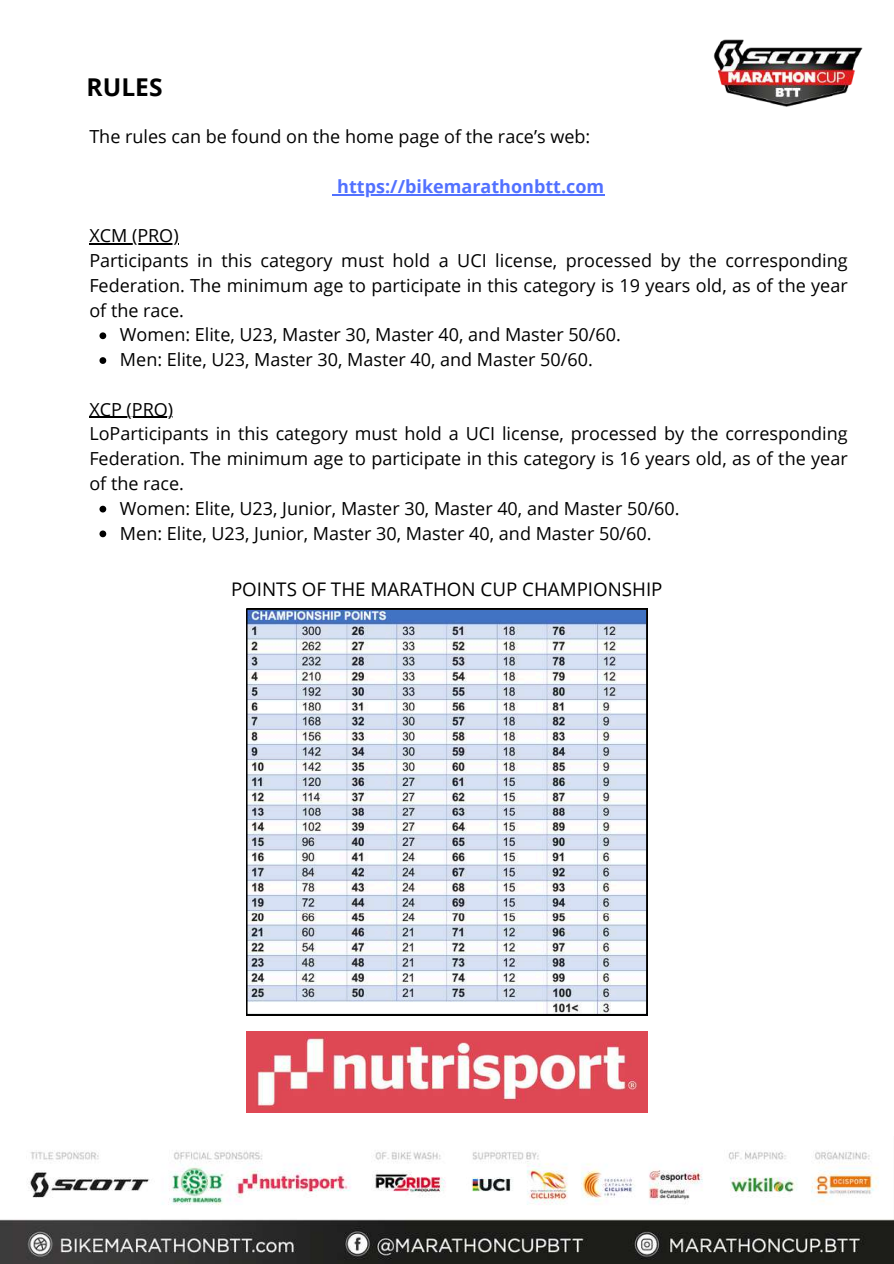
<style>
.page{position:relative;width:894px;height:1264px;background:#fff}
.page>*{position:absolute;margin:0;border:0;box-sizing:border-box;transform-origin:0 0}
.t1{font:700 24.6px "Open Sans";color:#000}
.t2{font:18.75px "Open Sans";color:#000}
.t3{font:18px "Open Sans";color:#000}
.t4{font:700 18px "Open Sans";color:#5271ff}
</style>
<div class="page">
<hr style="left:337px;top:194px;width:267px;height:1px;background:#5271ff">
<hr style="left:89px;top:243px;width:90px;height:1px;background:#000">
<svg style="left:99px;top:332px;width:7px;height:7px"></svg>
<svg style="left:99px;top:357px;width:7px;height:7px"></svg>
<hr style="left:89px;top:417px;width:84px;height:1px;background:#000">
<svg style="left:99px;top:505px;width:7px;height:7px"></svg>
<svg style="left:99px;top:530px;width:7px;height:7px"></svg>
<img style="left:713px;top:39px;width:150px;height:68px">
<svg style="left:246px;top:609px;width:401px;height:406px"></svg>
<img style="left:246px;top:1031px;width:401px;height:81px">
<img style="left:0;top:1150px;width:893px;height:113px">
<h1 class="t1" style="left:87px;top:69px;width:77px">RULES</h1>
<p class="t3" style="left:89px;top:124px;width:502px">The rules can be found on the home page of the race’s web:</p>
<p class="t4" style="left:337px;top:174px;width:268px">https://bikemarathonbtt.com</p>
<p class="t3" style="left:89px;top:223px;width:91px">XCM (PRO)</p>
<p class="t3" style="left:89px;top:248px;width:759px">Participants in this category must hold a UCI license, processed by the corresponding</p>
<p class="t3" style="left:89px;top:273px;width:759px">Federation. The minimum age to participate in this category is 19 years old, as of the year</p>
<p class="t3" style="left:89px;top:297px;width:96px">of the race.</p>
<p class="t3" style="left:120px;top:322px;width:502px">Women: Elite, U23, Master 30, Master 40, and Master 50/60.</p>
<p class="t3" style="left:120px;top:347px;width:474px">Men: Elite, U23, Master 30, Master 40, and Master 50/60.</p>
<p class="t3" style="left:89px;top:396px;width:85px">XCP (PRO)</p>
<p class="t3" style="left:89px;top:421px;width:759px">LoParticipants in this category must hold a UCI license, processed by the corresponding</p>
<p class="t3" style="left:89px;top:446px;width:759px">Federation. The minimum age to participate in this category is 16 years old, as of the year</p>
<p class="t3" style="left:89px;top:471px;width:96px">of the race.</p>
<p class="t3" style="left:120px;top:495px;width:561px">Women: Elite, U23, Junior, Master 30, Master 40, and Master 50/60.</p>
<p class="t3" style="left:120px;top:520px;width:533px">Men: Elite, U23, Junior, Master 30, Master 40, and Master 50/60.</p>
<p class="t2" style="left:231px;top:576px;width:433px">POINTS OF THE MARATHON CUP CHAMPIONSHIP</p>
</div>
